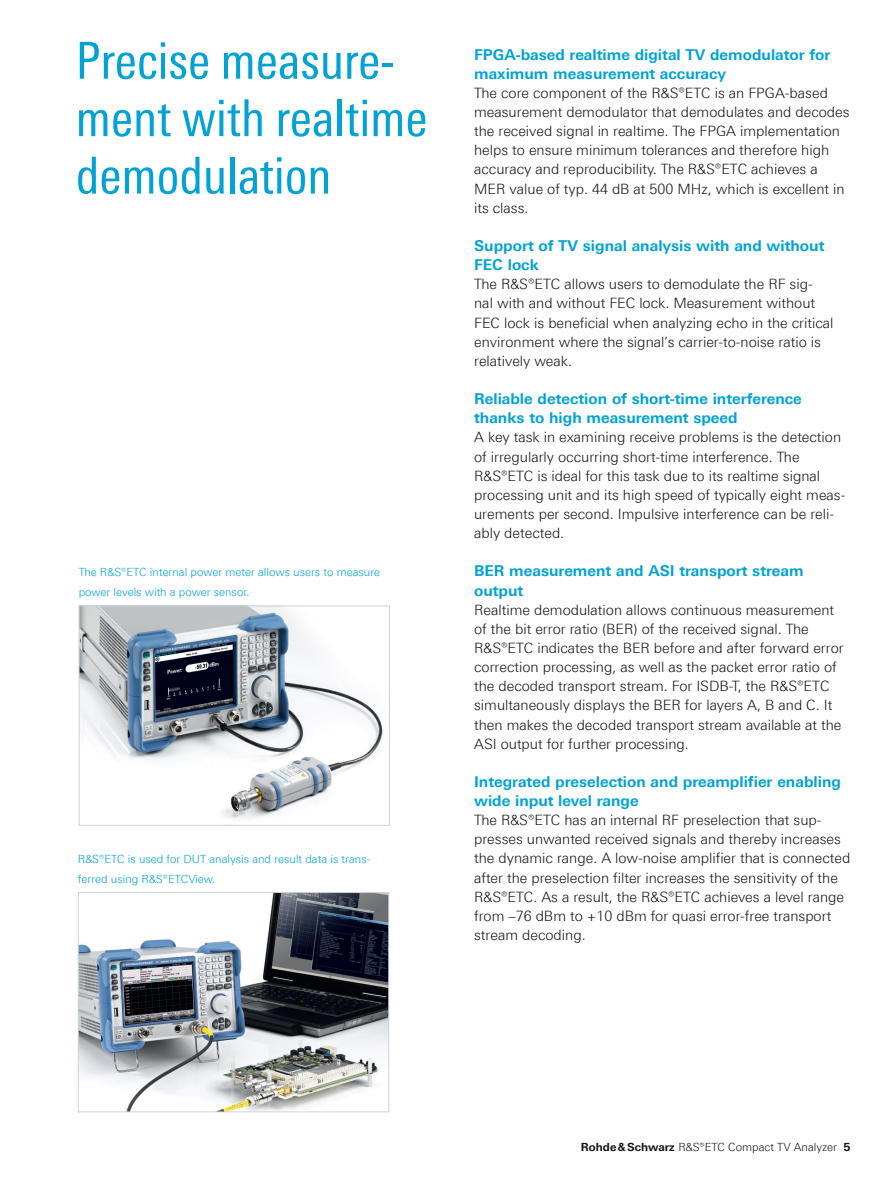
<style>
.page{position:relative;width:893px;height:1191px;background:#fff}
.page>*{position:absolute;margin:0;border:0;box-sizing:border-box;transform-origin:0 0}
.t1{font:51px/57.4px "Linotype Univers 420 Cn";color:#00a3d3}
.t2{font:700 15px/19.2px "Linotype Univers 630";color:#00a3d3}
.t3{font:300 14.25px/19.2px "Linotype Univers 330";color:#131413}
.t4{font:300 11.25px/19.2px "Linotype Univers 330";color:#00a3d3}
.t5{font:300 11.25px "Linotype Univers 330";color:#131413}
.s1{font-family:"Linotype Univers 630";font-weight:700}
</style>
<div class="page">
<img style="left:80px;top:894px;width:307px;height:216px">
<div style="left:78px;top:892px;width:311px;height:220px;border:1px solid #cdd4d7"></div>
<img style="left:81px;top:607px;width:302px;height:212px">
<div style="left:79px;top:605px;width:311px;height:220px;border:1px solid #cdd4d7"></div>
<h1 class="t1" style="left:76px;top:32px;width:353px">Precise measure&shy;ment with realtime demodulation</h1>
<p class="t4" style="left:79px;top:562px;width:303px">The R&amp;S®ETC internal power meter allows users to measure power levels with a power sensor.</p>
<p class="t4" style="left:78px;top:849px;width:294px">R&amp;S®ETC is used for DUT analysis and result data is trans&shy;ferred using R&amp;S®ETCView.</p>
<p class="t2" style="left:474px;top:45px;width:358px">FPGA-based realtime digital TV demodulator for maximum measurement accuracy</p>
<p class="t3" style="left:474px;top:83px;width:377px">The core component of the R&amp;S®ETC is an FPGA-based measurement demodulator that demodulates and decodes the received signal in realtime. The FPGA implementation helps to ensure minimum tolerances and therefore high accuracy and reproducibility. The R&amp;S®ETC achieves a MER value of typ. 44 dB at 500 MHz, which is excellent in its class.</p>
<p class="t2" style="left:474px;top:236px;width:352px">Support of TV signal analysis with and without<br>FEC lock</p>
<p class="t3" style="left:474px;top:274px;width:361px">The R&amp;S®ETC allows users to demodulate the RF sig&shy;nal with and without FEC lock. Measurement without FEC lock is beneficial when analyzing echo in the critical environment where the signal’s carrier-to-noise ratio is relatively weak.</p>
<p class="t2" style="left:474px;top:389px;width:329px">Reliable detection of short-time interference thanks to high measurement speed</p>
<p class="t3" style="left:474px;top:427px;width:372px">A key task in examining receive problems is the detection of irregularly occurring short-time interference. The R&amp;S®ETC is ideal for this task due to its realtime signal processing unit and its high speed of typically eight meas&shy;urements per second. Impulsive interference can be reli&shy;ably detected.</p>
<p class="t2" style="left:474px;top:561px;width:331px">BER measurement and ASI transport stream output</p>
<p class="t3" style="left:474px;top:600px;width:371px">Realtime demodulation allows continuous measurement of the bit error ratio (BER) of the received signal. The R&amp;S®ETC indicates the BER before and after forward error correction processing, as well as the packet error ratio of the decoded transport stream. For ISDB-T, the R&amp;S®ETC simultaneously displays the BER for layers A, B and C. It then makes the decoded transport stream available at the ASI output for further processing.</p>
<p class="t2" style="left:474px;top:772px;width:368px">Integrated preselection and preamplifier enabling wide input level range</p>
<p class="t3" style="left:474px;top:810px;width:378px">The R&amp;S®ETC has an internal RF preselection that sup&shy;presses unwanted received signals and thereby increases the dynamic range. A low-noise amplifier that is connected after the preselection filter increases the sensitivity of the R&amp;S®ETC. As a result, the R&amp;S®ETC achieves a level range from –76 dBm to +10 dBm for quasi error-free transport stream decoding.</p>
<p class="t5" style="left:581px;top:1140px;width:271px"><span class="s1">Rohde&amp;Schwarz</span> R&amp;S®ETC Compact TV Analyzer <span class="s1">5</span></p>
</div>
